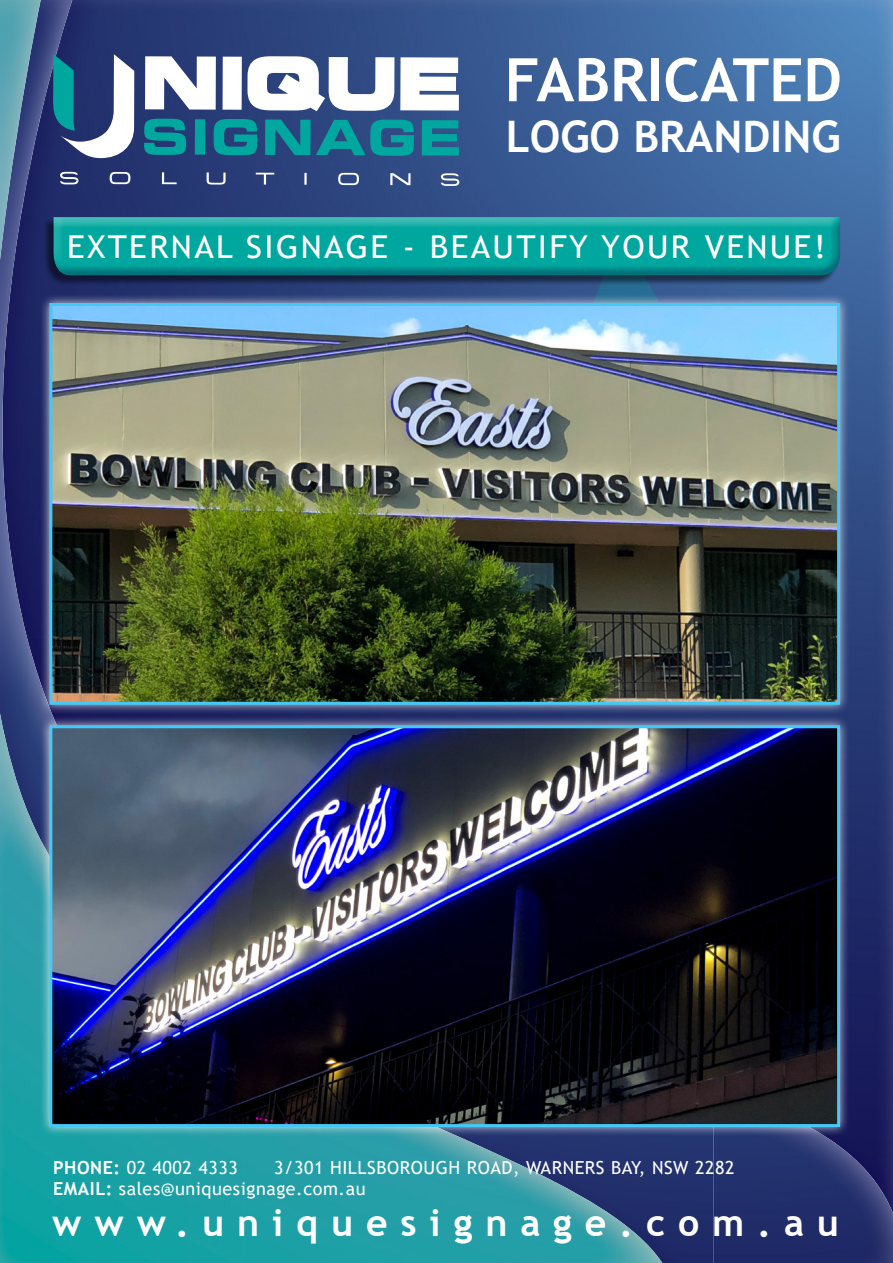
<style>
.page{position:relative;width:893px;height:1263px;background:#fff}
.page>*{position:absolute;margin:0;border:0;box-sizing:border-box;transform-origin:0 0}
.t1{font:700 60px "Trebuchet MS";color:#fff}
.t2{font:700 43.5px "Trebuchet MS";color:#fff}
.t3{font:700 37.5px "Trebuchet MS";letter-spacing:.345em;color:#fff}
.t4{font:31.5px "Trebuchet MS";letter-spacing:.07em;color:#fff;scale:1.05 1}
.t5{font:18px "Trebuchet MS";letter-spacing:.03em;color:#fff}
.s1{font-weight:700}
</style>
<div class="page">
<img style="left:714px;top:0;width:179px;height:1089px">
<img style="left:714px;top:1089px;width:179px;height:174px">
<img style="left:30px;top:0;width:578px;height:309px">
<img style="left:608px;top:0;width:106px;height:715px">
<img style="left:30px;top:0;width:42px;height:201px">
<img style="left:30px;top:641px;width:51px;height:173px">
<div style="left:568px;top:1137px;width:93px;height:44px;background:#23336f"></div>
<div style="left:661px;top:1137px;width:53px;height:126px;background:#212f6b"></div>
<img style="left:568px;top:1181px;width:93px;height:7px">
<img style="left:0;top:0;width:41px;height:92px">
<img style="left:0;top:92px;width:30px;height:1171px">
<img style="left:29px;top:814px;width:53px;height:449px">
<img style="left:82px;top:1137px;width:54px;height:126px">
<img style="left:136px;top:1137px;width:54px;height:126px">
<div style="left:190px;top:1137px;width:54px;height:126px;background:#1ca0a5"></div>
<div style="left:244px;top:1137px;width:108px;height:126px;background:#209fa6"></div>
<img style="left:352px;top:1137px;width:107px;height:126px">
<img style="left:459px;top:1137px;width:109px;height:126px">
<img style="left:567px;top:1188px;width:95px;height:75px">
<svg style="left:144px;top:119px;width:42px;height:36px;background:#098891"></svg>
<div style="left:195px;top:119px;width:10px;height:36px;background:#00a79e"></div>
<svg style="left:214px;top:119px;width:43px;height:36px;background:#0b8892"></svg>
<svg style="left:265px;top:120px;width:149px;height:36px;background:#137d91"></svg>
<svg style="left:422px;top:120px;width:37px;height:36px"></svg>
<svg style="left:145px;top:56px;width:71px;height:54px"></svg>
<div style="left:223px;top:57px;width:19px;height:53px;background:#fff"></div>
<svg style="left:247px;top:56px;width:147px;height:55px"></svg>
<svg style="left:400px;top:57px;width:59px;height:54px"></svg>
<svg style="left:110px;top:172px;width:20px;height:12px"></svg>
<svg style="left:162px;top:172px;width:15px;height:12px"></svg>
<svg style="left:207px;top:172px;width:19px;height:13px"></svg>
<svg style="left:256px;top:173px;width:18px;height:12px"></svg>
<svg style="left:304px;top:173px;width:3px;height:12px"></svg>
<svg style="left:338px;top:173px;width:21px;height:12px"></svg>
<svg style="left:390px;top:173px;width:21px;height:12px"></svg>
<svg style="left:60px;top:172px;width:19px;height:12px"></svg>
<svg style="left:441px;top:173px;width:18px;height:13px"></svg>
<svg style="left:53px;top:54px;width:81px;height:104px"></svg>
<svg style="left:550px;top:286px;width:108px;height:7px"></svg>
<div style="left:40px;top:293px;width:810px;height:421px;background:#fff;opacity:.75"></div>
<img style="left:53px;top:307px;width:783px;height:394px">
<div style="left:49px;top:303px;width:791px;height:402px;border:3px solid #44c8f5"></div>
<div style="left:40px;top:715px;width:810px;height:422px;background:#fff;opacity:.75"></div>
<img style="left:53px;top:729px;width:783px;height:394px">
<div style="left:49px;top:725px;width:791px;height:402px;border:3px solid #44c8f5"></div>
<div style="left:43px;top:218px;width:795px;height:68px;background:#000;opacity:.5"></div>
<div style="left:48px;top:216px;width:803px;height:61px;background:#151457;opacity:.35"></div>
<p class="t1" style="left:505px;top:42px;width:339px">FABRICATED</p>
<p class="t2" style="left:506px;top:110px;width:336px">LOGO BRANDING</p>
<h3 class="t4" style="left:67px;top:227px;width:724px">EXTERNAL SIGNAGE - BEAUTIFY YOUR VENUE!</h3>
<p class="t5" style="left:53px;top:1156px;width:186px"><span class="s1">PHONE:</span> 02 4002 4333</p>
<p class="t5" style="left:274px;top:1156px;width:462px">3/301 HILLSBOROUGH ROAD, WARNERS BAY, NSW 2282</p>
<p class="t5" style="left:53px;top:1177px;width:314px"><span class="s1">EMAIL:</span> sales@uniquesignage.com.au</p>
<p class="t3" style="left:52px;top:1199px;width:788px">www.uniquesignage.com.au</p>
</div>
